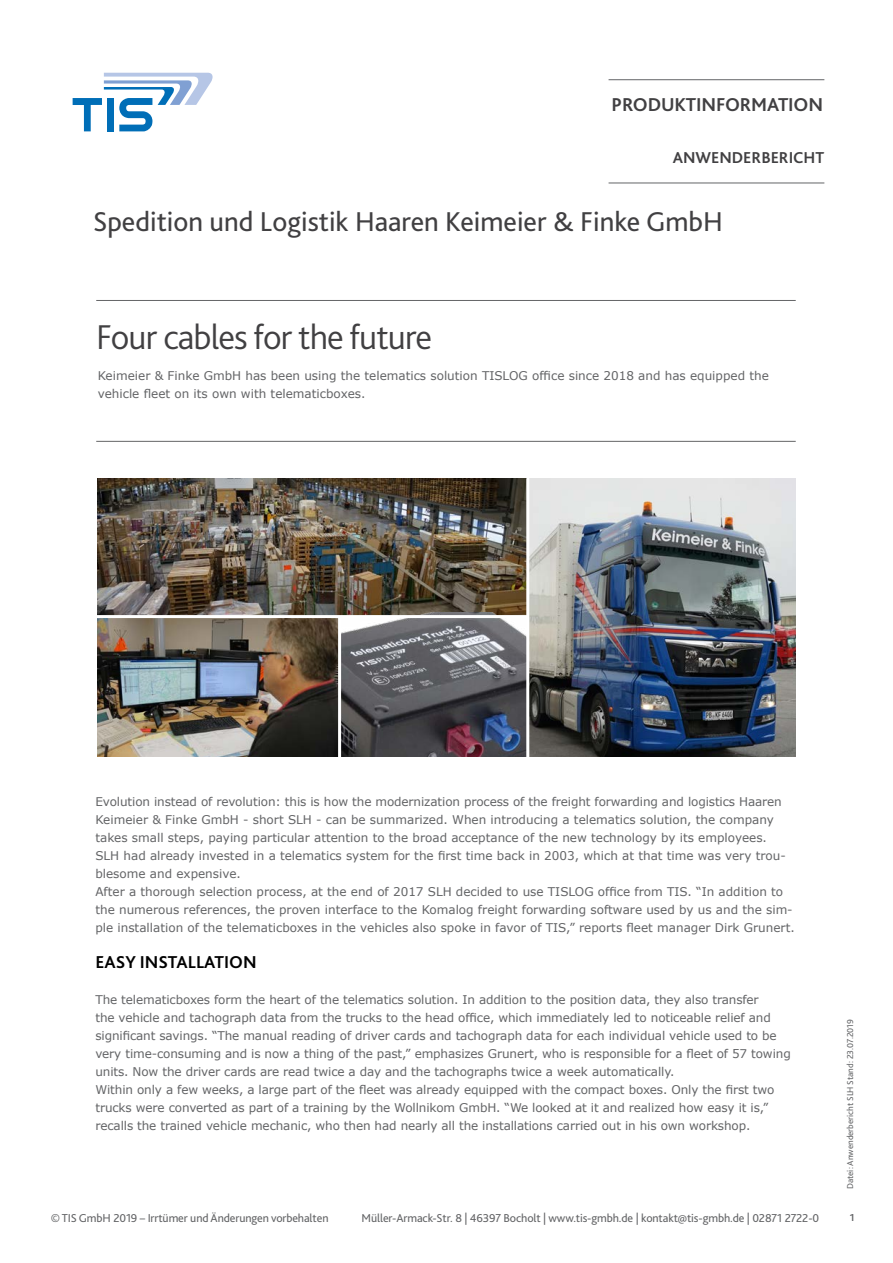
<style>
.page{position:relative;width:893px;height:1263px;background:#fff}
.page>*{position:absolute;margin:0;border:0;box-sizing:border-box;transform-origin:0 0}
.t1{font:300 36px "Bliss 2";letter-spacing:-.025em;color:#414042}
.t2{font:28.5px "Bliss 2";color:#414042}
.t3{font:700 19.5px "Bliss 2";letter-spacing:-.01em;color:#414042}
.t4{font:700 18px "Bliss 2";color:#000}
.t5{font:700 16.5px "Bliss 2";color:#414042}
.t6{font:12px/18px "Verdana";letter-spacing:-.01em;color:#636466}
.t7{font:12px "Bliss 2";letter-spacing:-.01em;color:#636466}
.t8{font:700 10.5px "Bliss 2";color:#636466}
.t9{font:9px "Bliss 2";color:#636466}
</style>
<div class="page">
<svg style="left:73px;top:73px;width:140px;height:58px"></svg>
<hr style="left:609px;top:79px;width:215px;height:1px;background:#636466">
<hr style="left:609px;top:183px;width:215px;height:1px;background:#636466">
<img style="left:98px;top:618px;width:240px;height:139px">
<img style="left:98px;top:479px;width:428px;height:136px">
<img style="left:339px;top:612px;width:187px;height:145px">
<img style="left:529px;top:479px;width:267px;height:278px">
<hr style="left:96px;top:300px;width:700px;height:1px;background:#636466">
<hr style="left:96px;top:441px;width:700px;height:1px;background:#636466">
<hr style="left:338px;top:617px;width:3px;height:144px;background:#fff">
<hr style="left:95px;top:615px;width:433px;height:3px;background:#fff">
<h3 class="t3" style="left:612px;top:92px;width:213px">PRODUKTINFORMATION</h3>
<h3 class="t5" style="left:673px;top:147px;width:153px">ANWENDERBERICHT</h3>
<h2 class="t2" style="left:93px;top:203px;width:631px">Spedition und Logistik Haaren Keimeier &amp; Finke GmbH</h2>
<h1 class="t1" style="left:96px;top:315px;width:337px">Four cables for the future</h1>
<p class="t6" style="left:98px;top:366px;width:673px">Keimeier &amp; Finke GmbH has been using the telematics solution TISLOG office since 2018 and has equipped the vehicle fleet on its own with telematicboxes.</p>
<p class="t6" style="left:95px;top:792px;width:701px">Evolution instead of revolution: this is how the modernization process of the freight forwarding and logistics Haaren Keimeier &amp; Finke GmbH - short SLH - can be summarized. When introducing a telematics solution, the company takes small steps, paying particular attention to the broad acceptance of the new technology by its employees.<br>SLH had already invested in a telematics system for the first time back in 2003, which at that time was very trou&shy;blesome and expensive.<br>After a thorough selection process, at the end of 2017 SLH decided to use TISLOG office from TIS. “In addition to the numerous references, the proven interface to the Komalog freight forwarding software used by us and the sim&shy;ple installation of the telematicboxes in the vehicles also spoke in favor of TIS,” reports fleet manager Dirk Grunert.</p>
<h3 class="t4" style="left:95px;top:951px;width:163px">EASY INSTALLATION</h3>
<p class="t6" style="left:95px;top:990px;width:697px">The telematicboxes form the heart of the telematics solution. In addition to the position data, they also transfer<br>the vehicle and tachograph data from the trucks to the head office, which immediately led to noticeable relief and significant savings. “The manual reading of driver cards and tachograph data for each individual vehicle used to be very time-consuming and is now a thing of the past,” emphasizes Grunert, who is responsible for a fleet of 57 towing units. Now the driver cards are read twice a day and the tachographs twice a week automatically.<br>Within only a few weeks, a large part of the fleet was already equipped with the compact boxes. Only the first two trucks were converted as part of a training by the Wollnikom GmbH. “We looked at it and realized how easy it is,” recalls the trained vehicle mechanic, who then had nearly all the installations carried out in his own workshop.</p>
<p class="t9" style="left:844px;top:1189px;width:172px;rotate:-90deg">Datei: Anwenderbericht SLH Stand: 23.07.2019</p>
<p class="t7" style="left:51px;top:1210px;width:279px">© TIS GmbH 2019 – Irrtümer und Änderungen vorbehalten</p>
<p class="t7" style="left:362px;top:1210px;width:459px">Müller-Armack-Str. 8 | 46397 Bocholt | www.tis-gmbh.de | kontakt@tis-gmbh.de | 02871 2722-0</p>
<p class="t8" style="left:850px;top:1211px;width:6px">1</p>
</div>
